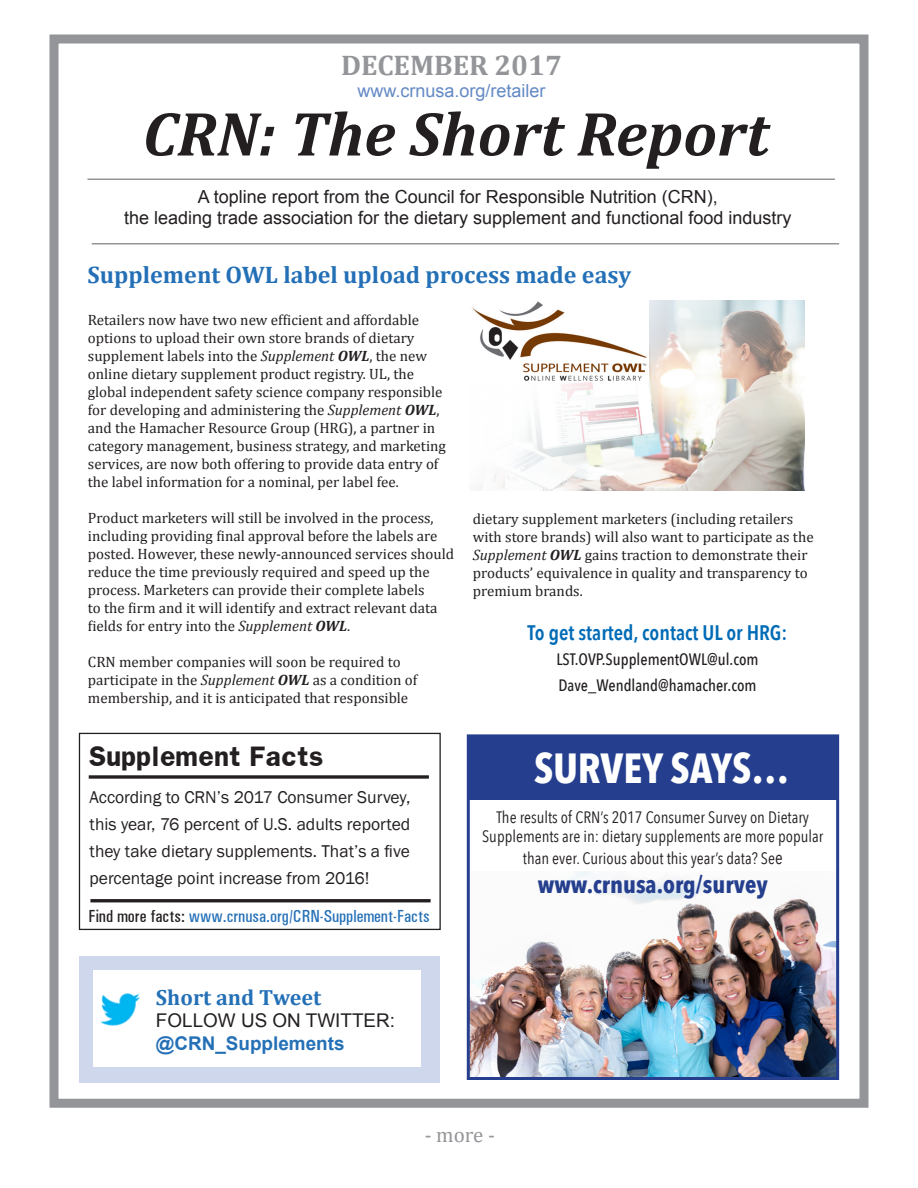
<style>
.page{position:relative;width:918px;height:1188px;background:#fff}
.page>*{position:absolute;margin:0;border:0;box-sizing:border-box;transform-origin:0 0}
.t1{font:italic 700 63px "Cambria";color:#231f20}
.t2{font:700 42px "Avenir Next Condensed";color:#fff}
.t3{font:700 28.5px "Cambria";color:#939598}
.t4{font:700 24px "Cambria";color:#2470b7}
.t5{font:700 24px "Avenir Next Condensed";color:#253f8e}
.t6{font:700 23.85px "Franklin";color:#231f20}
.t7{font:700 22.05px "Cambria";color:#2470b7}
.t8{font:600 21px "Avenir Next Condensed";color:#006bb6}
.t9{font:21px "Cambria";color:#939598}
.t10{font:18.9px "Arial";color:#231f20}
.t11{font:700 18.9px "Arial";color:#2470b7}
.t12{font:18px "Arial";color:#231f20}
.t13{font:18px "Arial";color:#6489c5}
.t14{font:17.55px/27.2px "Franklin Gothic";color:#231f20;text-align:justify}
.t15{font:500 condensed 17.55px "Univers";color:#2470b7}
.t16{font:16.5px/19.8px "Avenir Next Condensed";color:#231f20;text-align:center}
.t17{font:500 16.5px "Avenir Next Condensed";color:#231f20}
.t18{font:15px/18px "Cambria";color:#231f20}
.s1{font-style:italic}
.s2{font-weight:700;font-style:italic}
.s3{color:#231f20}
.s4{font-size:18px}
</style>
<div class="page">
<img style="left:471px;top:871px;width:364px;height:205px">
<div style="left:467px;top:734px;width:372px;height:346px;border:3px solid #253f8e"></div>
<div style="left:468px;top:735px;width:370px;height:65px;background:#253f8e"></div>
<div style="left:50px;top:34px;width:818px;height:1074px;border:9px solid #939598"></div>
<hr style="left:87px;top:178px;width:748px;height:2px;background:#939598">
<hr style="left:92px;top:243px;width:747px;height:1px;background:#939598">
<img style="left:481px;top:300px;width:324px;height:190px">
<img style="left:471px;top:300px;width:178px;height:82px">
<div style="left:79px;top:956px;width:360px;height:126px;background:#cfd7ec"></div>
<div style="left:93px;top:971px;width:328px;height:96px;background:#fff"></div>
<img style="left:100px;top:993px;width:40px;height:33px">
<div style="left:79px;top:733px;width:362px;height:197px;border:1px solid #231f20"></div>
<svg style="left:89px;top:775px;width:340px;height:4px"></svg>
<hr style="left:90px;top:899px;width:341px;height:3px;background:#231f20">
<p class="t3" style="left:341px;top:46px;width:222px">DECEMBER 2017</p>
<p class="t13" style="left:357px;top:79px;width:190px">www.crnusa.org/retailer</p>
<p class="t1" style="left:142px;top:90px;width:628px">CRN: The Short Report</p>
<p class="t12" style="left:198px;top:185px;width:522px">A topline report from the Council for Responsible Nutrition (CRN),</p>
<p class="t12" style="left:124px;top:206px;width:669px">the leading trade association for the dietary supplement and functional food industry</p>
<p class="t4" style="left:87px;top:258px;width:545px">Supplement OWL label upload process made easy</p>
<p class="t18" style="left:88px;top:311px;width:360px">Retailers now have two new efficient and affordable options to upload their own store brands of dietary supplement labels into the <span class="s1">Supplement</span> <span class="s2">OWL</span>, the new online dietary supplement product registry. UL, the global independent safety science company responsible for developing and administering the <span class="s1">Supplement</span> <span class="s2">OWL</span>, and the Hamacher Resource Group (HRG), a partner in category management, business strategy, and marketing services, are now both offering to provide data entry of the label information for a nominal, per label fee.</p>
<p class="t18" style="left:88px;top:509px;width:368px">Product marketers will still be involved in the process, including providing final approval before the labels are posted. However, these newly-announced services should reduce the time previously required and speed up the process. Marketers can provide their complete labels<br>to the firm and it will identify and extract relevant data fields for entry into the <span class="s1">Supplement</span> <span class="s2">OWL</span>.</p>
<p class="t18" style="left:88px;top:653px;width:331px">CRN member companies will soon be required to participate in the <span class="s1">Supplement</span> <span class="s2">OWL</span> as a condition of membership, and it is anticipated that responsible</p>
<p class="t6" style="left:88px;top:740px;width:237px">Supplement Facts</p>
<p class="t14" style="left:90px;top:784px;width:322px">According to CRN’s 2017 Consumer Survey, this year, 76 percent of U.S. adults reported they take dietary supplements. That’s a five percentage point increase from 2016!</p>
<p class="t15" style="left:89px;top:906px;width:343px"><span class="s3">Find more facts:</span> www.crnusa.org/CRN-Supplement-Facts</p>
<p class="t18" style="left:473px;top:510px;width:342px">dietary supplement marketers (including retailers with store brands) will also want to participate as the <span class="s1">Supplement</span> <span class="s2">OWL</span> gains traction to demonstrate their products’ equivalence in quality and transparency to premium brands.</p>
<p class="t8" style="left:528px;top:614px;width:261px">To get started, contact UL or HRG:</p>
<p class="t17" style="left:556px;top:649px;width:204px">LST.OVP.SupplementOWL@ul.com</p>
<p class="t17" style="left:558px;top:675px;width:200px">Dave_Wendland@hamacher.com</p>
<p class="t2" style="left:534px;top:743px;width:257px">SURVEY SAYS…</p>
<p class="t16" style="left:482px;top:806px;width:343px">The results of CRN’s 2017 Consumer Survey on Dietary<br>Supplements are in: dietary supplements are more popular</p>
<p class="t16" style="left:523px;top:848px;width:261px">than ever. Curious about this year’s data? Se<span class="s4">e</span></p>
<p class="t5" style="left:538px;top:870px;width:232px">www.crnusa.org/survey</p>
<p class="t7" style="left:156px;top:982px;width:167px">Short and Tweet</p>
<p class="t10" style="left:156px;top:1008px;width:241px">FOLLOW US ON TWITTER:</p>
<p class="t11" style="left:156px;top:1031px;width:190px">@CRN_Supplements</p>
<p class="t9" style="left:425px;top:1123px;width:72px">- more -</p>
</div>
